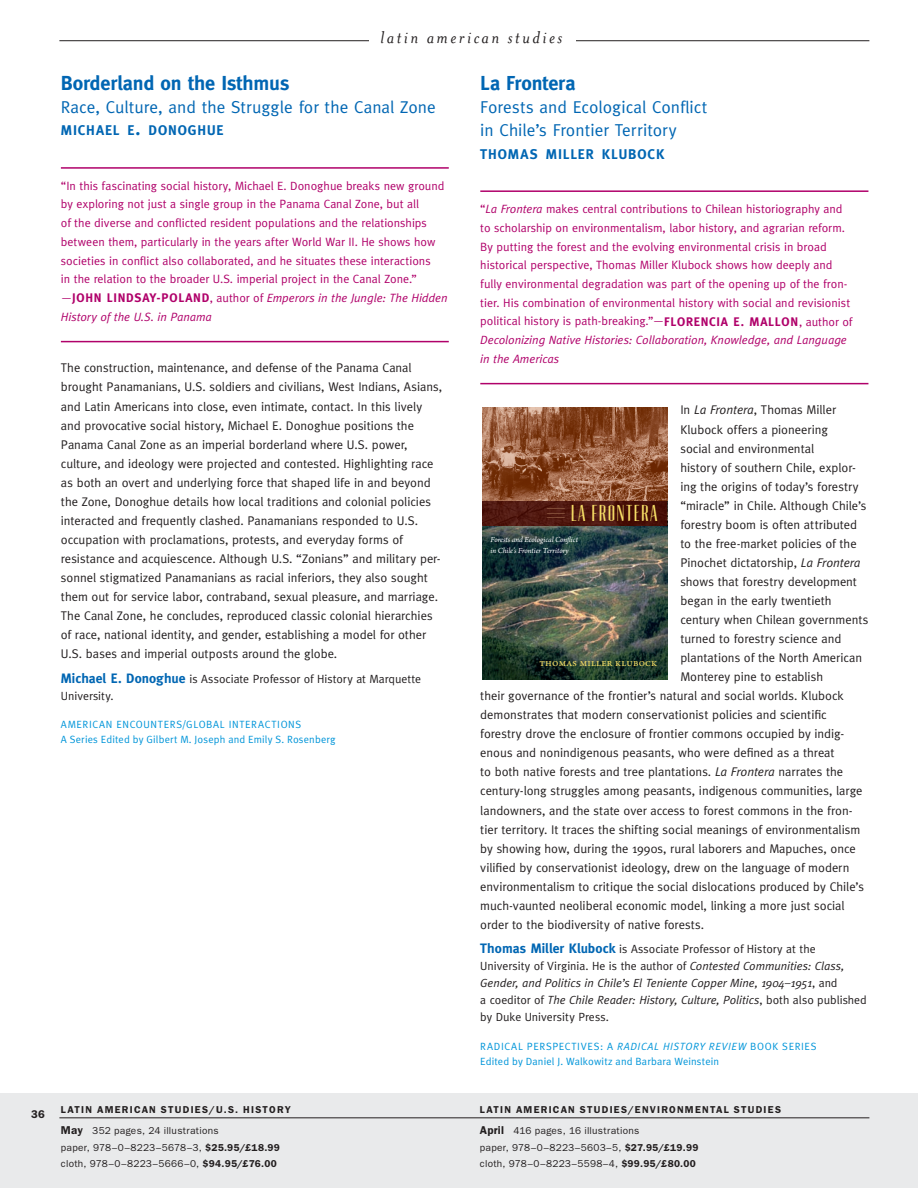
<style>
.page{position:relative;width:918px;height:1188px;background:#fff}
.page>*{position:absolute;margin:0;border:0;box-sizing:border-box;transform-origin:0 0}
._01_Title_midlist{font:700 20.25px "Meta";letter-spacing:-.01em;color:#0166b3}
.t1{font:20.1px "Tommaso";letter-spacing:.07em;color:#f7df66}
.t2{font:20.1px "Tommaso";color:#a06d51}
._07_Text{font:italic 19.5px "Mrs Eaves";letter-spacing:.13em;color:#231f20}
._02_Subtitle_mid{font:17.25px "Meta";letter-spacing:.005em;color:#0166b3}
._03_Author_mid{font:700 14.1px "Meta";letter-spacing:.06em;color:#0166b3}
._07_Text-2{font:12.6px/19px "Meta";color:#231f20}
._06_Lonely_Blurb{font:12px/18.8px "Meta";color:#b0016a}
._09_Author_Bio{font:11.85px/17px "Meta";color:#231f20}
.t3{font:600 11.25px "Franklin Gothic";color:#231f20}
.t4{font:11.1px "Arno Pro";letter-spacing:.025em;color:#f7df66}
._08_Series_Info{font:10.5px "Meta";letter-spacing:.015em;color:#0095d9}
._08_Series_Title{font:10.5px "Meta";letter-spacing:.06em;color:#0095d9}
._13_Biblio_ISBN_pric{font:10.05px "Franklin Gothic";letter-spacing:.03em;color:#231f20}
._11_Biblio_Subject_C{font:600 10.05px "Franklin Gothic";letter-spacing:.12em;color:#231f20}
.t5{font:italic 8.1px/10.6px "Arno Pro";letter-spacing:-.005em;color:#fff}
.s1{font-size:18.75px}
.s2{font-weight:700;font-size:12.45px}
.s3{font-style:italic}
.s4{font-weight:700;font-size:13.65px;color:#0166b3}
.s5{font-weight:600;font-size:11.4px}
.s6{font-weight:600}
</style>
<div class="page">
<div style="left:0;top:1094px;width:918px;height:94px;background:#e9eaeb"></div>
<hr style="left:59px;top:1117px;width:810px;height:1px;background:#231f20">
<hr style="left:59px;top:40px;width:810px;height:1px;background:#231f20">
<hr style="left:61px;top:167px;width:388px;height:2px;background:#b0016a">
<hr style="left:61px;top:341px;width:388px;height:1px;background:#b0016a">
<hr style="left:480px;top:190px;width:388px;height:2px;background:#b0016a">
<hr style="left:480px;top:383px;width:388px;height:1px;background:#b0016a">
<div style="left:369px;top:23px;width:207px;height:36px;background:#fff"></div>
<svg style="left:482px;top:500px;width:185px;height:26px;fill:#4f160e"></svg>
<img style="left:482px;top:526px;width:185px;height:154px">
<img style="left:482px;top:407px;width:185px;height:93px">
<p class="t3" style="left:31px;top:1108px;width:15px">36</p>
<p class="_07_Text" style="left:381px;top:27px;width:183px">latin american studies</p>
<p class="_01_Title_midlist" style="left:61px;top:71px;width:230px">Borderland on the Isthmus</p>
<p class="_02_Subtitle_mid" style="left:61px;top:97px;width:377px">Race, Culture, and the Struggle for the Canal Zone</p>
<p class="_03_Author_mid" style="left:61px;top:122px;width:164px">MICHAEL E<span class="s1">.</span> DONOGHUE</p>
<p class="_06_Lonely_Blurb" style="left:61px;top:176px;width:388px">“In this fascinating social history, Michael E. Donoghue breaks new ground by exploring not just a single group in the Panama Canal Zone, but all<br>of the diverse and conflicted resident populations and the relationships between them, particularly in the years after World War II. He shows how societies in conflict also collaborated, and he situates these interactions<br>in the relation to the broader U.S. imperial project in the Canal Zone.” —<span class="s2">JOHN LINDSAY-POLAND</span>, author of <span class="s3">Emperors in the Jungle: The Hidden History of the U.S. in Panama</span></p>
<p class="_07_Text-2" style="left:61px;top:358px;width:383px">The construction, maintenance, and defense of the Panama Canal brought Panamanians, U.S. soldiers and civilians, West Indians, Asians, and Latin Americans into close, even intimate, contact. In this lively and provocative social history, Michael E. Donoghue positions the Panama Canal Zone as an imperial borderland where U.S. power, culture, and ideology were projected and contested. Highlighting race as both an overt and underlying force that shaped life in and beyond the Zone, Donoghue details how local traditions and colonial policies interacted and frequently clashed. Panamanians responded to U.S. occupation with proclamations, protests, and everyday forms of resistance and acquiescence. Although U.S. “Zonians” and military per&shy;sonnel stigmatized Panamanians as racial inferiors, they also sought them out for service labor, contraband, sexual pleasure, and marriage.<br>The Canal Zone, he concludes, reproduced classic colonial hierarchies of race, national identity, and gender, establishing a model for other U.S. bases and imperial outposts around the globe.</p>
<p class="_09_Author_Bio" style="left:61px;top:670px;width:362px"><span class="s4">Michael E. Donoghue</span> is Associate Professor of History at Marquette<br>University.</p>
<p class="_08_Series_Title" style="left:61px;top:719px;width:242px">AMERICAN ENCOUNTERS/GLOBAL INTERACTIONS</p>
<p class="_08_Series_Info" style="left:61px;top:734px;width:276px">A Series Edited by Gilbert M. Joseph and Emily S. Rosenberg</p>
<p class="_11_Biblio_Subject_C" style="left:61px;top:1103px;width:231px">LATIN AMERICAN STUDIES/U.S. HISTORY</p>
<p class="_13_Biblio_ISBN_pric" style="left:61px;top:1125px;width:159px"><span class="s5">May</span> 352 pages, 24 illustrations</p>
<p class="_13_Biblio_ISBN_pric" style="left:61px;top:1141px;width:221px">paper, 978–0–8223–5678–3, <span class="s6">$25.95/£18.99</span></p>
<p class="_13_Biblio_ISBN_pric" style="left:61px;top:1158px;width:217px">cloth, 978–0–8223–5666–0, <span class="s6">$94.95/£76.00</span></p>
<p class="_01_Title_midlist" style="left:480px;top:71px;width:97px">La Frontera</p>
<p class="_02_Subtitle_mid" style="left:480px;top:97px;width:229px">Forests and Ecological Conflict</p>
<p class="_02_Subtitle_mid" style="left:480px;top:120px;width:198px">in Chile’s Frontier Territory</p>
<p class="_03_Author_mid" style="left:480px;top:146px;width:186px">THOMAS MILLER KLUBOCK</p>
<p class="_06_Lonely_Blurb" style="left:480px;top:199px;width:374px">“<span class="s3">La Frontera</span> makes central contributions to Chilean historiography and to scholarship on environmentalism, labor history, and agrarian reform.<br>By putting the forest and the evolving environmental crisis in broad historical perspective, Thomas Miller Klubock shows how deeply and fully environmental degradation was part of the opening up of the fron&shy;tier. His combination of environmental history with social and revisionist political history is path-breaking.”—<span class="s2">FLORENCIA E. MALLON</span>, author of <span class="s3">Decolonizing Native Histories: Collaboration, Knowledge, and Language in the Americas</span></p>
<p class="_07_Text-2" style="left:680px;top:400px;width:157px">In <span class="s3">La Frontera</span>, Thomas Miller</p>
<p class="_07_Text-2" style="left:680px;top:419px;width:149px">Klubock offers a pioneering</p>
<p class="_07_Text-2" style="left:680px;top:439px;width:135px">social and environmental</p>
<p class="_07_Text-2" style="left:680px;top:458px;width:177px">history of southern Chile, explor-</p>
<p class="_07_Text-2" style="left:680px;top:477px;width:180px">ing the origins of today’s forestry</p>
<p class="_07_Text-2" style="left:680px;top:496px;width:188px">“miracle” in Chile. Although Chile’s</p>
<p class="_07_Text-2" style="left:680px;top:515px;width:178px">forestry boom is often attributed</p>
<p class="_07_Text-2" style="left:680px;top:534px;width:178px">to the free-market policies of the</p>
<p class="_07_Text-2" style="left:680px;top:553px;width:182px">Pinochet dictatorship, <span class="s3">La Frontera</span></p>
<p class="_07_Text-2" style="left:680px;top:572px;width:178px">shows that forestry development</p>
<p class="_07_Text-2" style="left:680px;top:591px;width:153px">began in the early twentieth</p>
<p class="_07_Text-2" style="left:680px;top:610px;width:189px">century when Chilean governments</p>
<p class="_07_Text-2" style="left:680px;top:629px;width:163px">turned to forestry science and</p>
<p class="_07_Text-2" style="left:680px;top:648px;width:183px">plantations of the North American</p>
<p class="_07_Text-2" style="left:680px;top:667px;width:144px">Monterey pine to establish</p>
<p class="_07_Text-2" style="left:480px;top:686px;width:365px">their governance of the frontier’s natural and social worlds. Klubock</p>
<p class="_07_Text-2" style="left:480px;top:705px;width:348px">demonstrates that modern conservationist policies and scientific</p>
<p class="_07_Text-2" style="left:480px;top:724px;width:366px">forestry drove the enclosure of frontier commons occupied by indig-</p>
<p class="_07_Text-2" style="left:480px;top:743px;width:356px">enous and nonindigenous peasants, who were defined as a threat</p>
<p class="_07_Text-2" style="left:480px;top:762px;width:364px">to both native forests and tree plantations. <span class="s3">La Frontera</span> narrates the</p>
<p class="_07_Text-2" style="left:480px;top:781px;width:384px">century-long struggles among peasants, indigenous communities, large</p>
<p class="_07_Text-2" style="left:480px;top:800px;width:374px">landowners, and the state over access to forest commons in the fron-</p>
<p class="_07_Text-2" style="left:480px;top:820px;width:382px">tier territory. It traces the shifting social meanings of environmentalism</p>
<p class="_07_Text-2" style="left:480px;top:839px;width:377px">by showing how, during the 1990s, rural laborers and Mapuches, once</p>
<p class="_07_Text-2" style="left:480px;top:858px;width:371px">vilified by conservationist ideology, drew on the language of modern</p>
<p class="_07_Text-2" style="left:480px;top:877px;width:385px">environmentalism to critique the social dislocations produced by Chile’s</p>
<p class="_07_Text-2" style="left:480px;top:896px;width:366px">much-vaunted neoliberal economic model, linking a more just social</p>
<p class="_07_Text-2" style="left:480px;top:915px;width:225px">order to the biodiversity of native forests.</p>
<p class="_09_Author_Bio" style="left:480px;top:940px;width:388px"><span class="s4">Thomas Miller Klubock</span> is Associate Professor of History at the University of Virginia. He is the author of <span class="s3">Contested Communities: Class, Gender, and Politics in Chile’s El Teniente Copper Mine, 1904–1951</span>, and<br>a coeditor of <span class="s3">The Chile Reader: History, Culture, Politics</span>, both also published by Duke University Press.</p>
<p class="_08_Series_Title" style="left:480px;top:1040px;width:338px">RADICAL PERSPECTIVES: A <span class="s3">RADICAL HISTORY REVIEW</span> BOOK SERIES</p>
<p class="_08_Series_Info" style="left:480px;top:1055px;width:240px">Edited by Daniel J. Walkowitz and Barbara Weinstein</p>
<p class="_11_Biblio_Subject_C" style="left:480px;top:1103px;width:303px">LATIN AMERICAN STUDIES/ENVIRONMENTAL STUDIES</p>
<p class="_13_Biblio_ISBN_pric" style="left:480px;top:1125px;width:161px"><span class="s5">April</span> 416 pages, 16 illustrations</p>
<p class="_13_Biblio_ISBN_pric" style="left:480px;top:1141px;width:220px">paper, 978–0–8223–5603–5, <span class="s6">$27.95/£19.99</span></p>
<p class="_13_Biblio_ISBN_pric" style="left:480px;top:1158px;width:217px">cloth, 978–0–8223–5598–4, <span class="s6">$99.95/£80.00</span></p>
<p class="t1" style="left:571px;top:501px;width:89px">LA FRONTERA</p>
<p class="t5" style="left:491px;top:535px;width:89px">Forests and Ecological Conflict in Chile’s Frontier Territory</p>
<p class="t2" style="left:567px;top:507px;width:14px;rotate:90deg">| | |</p>
<p class="t4" style="left:539px;top:656px;width:119px">thomas miller klubock</p>
</div>
